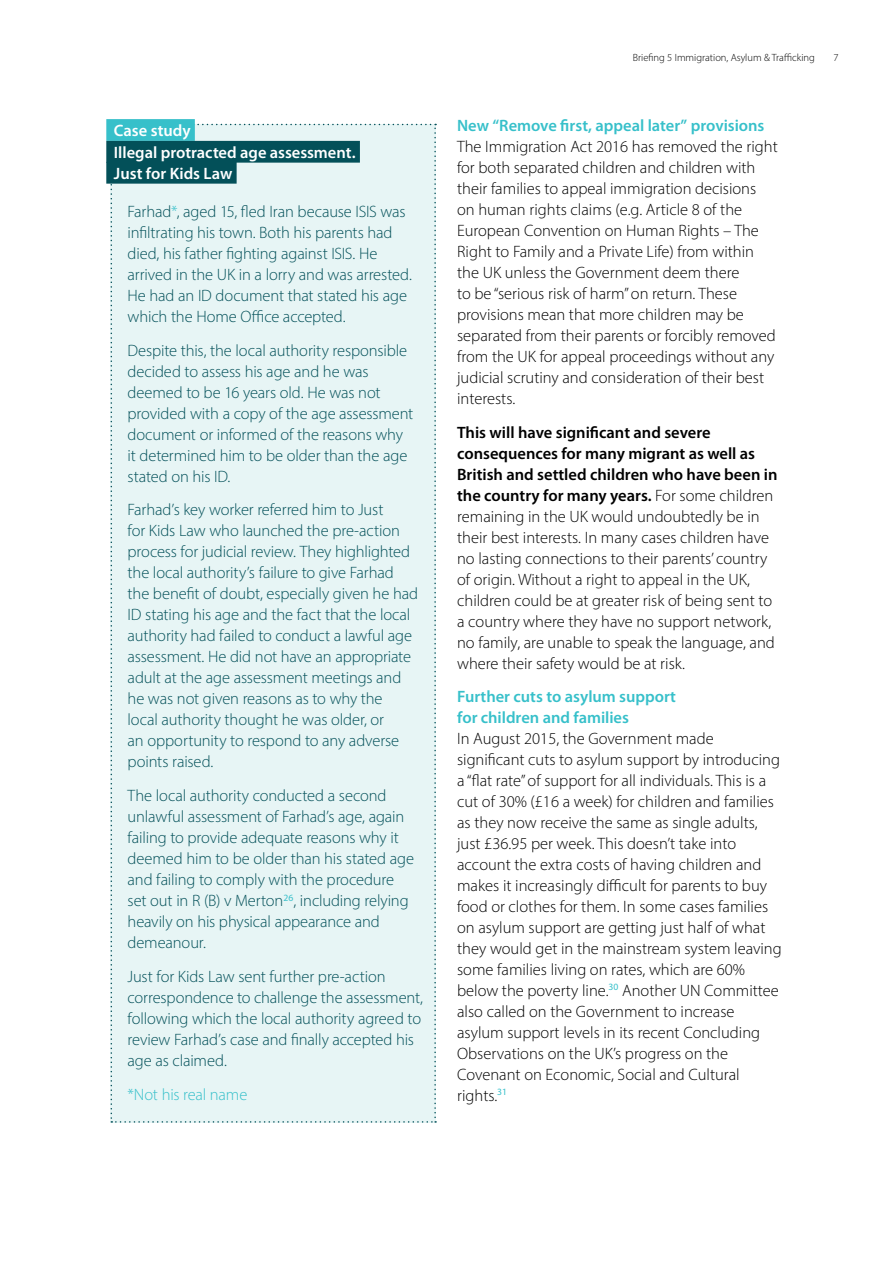
<style>
.page{position:relative;width:893px;height:1263px;background:#fff}
.page>*{position:absolute;margin:0;border:0;box-sizing:border-box;transform-origin:0 0}
.BODY{font:300 16.5px/21px "Myriad Pro";color:#000}
.BODY-2{font:300 16.5px/21px "Myriad Pro";letter-spacing:-.01em;color:#035059}
.t1{font:600 16.5px/21px "Myriad Pro";color:#37c0ca}
.BAR_HEADER_-_DARK_BL{font:600 16.5px "Myriad Pro";color:#fff}
.BODY-3{font:300 16.5px "Myriad Pro";letter-spacing:-.01em;color:#37c0ca}
.t2{font:300 10.5px "Myriad Pro";color:#000}
.s1{color:#37c0ca}
.s2{font-weight:600}
</style>
<div class="page">
<div style="left:111px;top:124px;width:325px;height:999px;background:#e7f5f5"></div>
<div style="left:106px;top:119px;width:89px;height:22px;background:#37c0ca"></div>
<div style="left:106px;top:141px;width:254px;height:22px;background:#035059"></div>
<div style="left:106px;top:162px;width:131px;height:22px;background:#035059"></div>
<p class="BAR_HEADER_-_DARK_BL" style="left:114px;top:120px;width:78px">Case study</p>
<p class="BAR_HEADER_-_DARK_BL" style="left:114px;top:142px;width:243px">Illegal protracted age assessment.</p>
<p class="BAR_HEADER_-_DARK_BL" style="left:114px;top:163px;width:120px">Just for Kids Law</p>
<p class="BODY-2" style="left:128px;top:201px;width:286px">Farhad<span class="s1">*</span>, aged 15, fled Iran because ISIS was infiltrating his town. Both his parents had died, his father fighting against ISIS. He arrived in the UK in a lorry and was arrested.<br>He had an ID document that stated his age which the Home Office accepted.</p>
<p class="BODY-2" style="left:128px;top:339px;width:287px">Despite this, the local authority responsible decided to assess his age and he was deemed to be 16 years old. He was not provided with a copy of the age assessment document or informed of the reasons why it determined him to be older than the age stated on his ID.</p>
<p class="BODY-2" style="left:128px;top:499px;width:292px">Farhad’s key worker referred him to Just<br>for Kids Law who launched the pre-action process for judicial review. They highlighted the local authority’s failure to give Farhad the benefit of doubt, especially given he had ID stating his age and the fact that the local authority had failed to conduct a lawful age assessment. He did not have an appropriate adult at the age assessment meetings and he was not given reasons as to why the<br>local authority thought he was older, or<br>an opportunity to respond to any adverse points raised.</p>
<p class="BODY-2" style="left:128px;top:785px;width:288px">The local authority conducted a second unlawful assessment of Farhad’s age, again failing to provide adequate reasons why it deemed him to be older than his stated age and failing to comply with the procedure set out in R (B) v Merton<sup>26</sup>, including relying heavily on his physical appearance and demeanour.</p>
<p class="BODY-2" style="left:128px;top:966px;width:297px">Just for Kids Law sent further pre-action correspondence to challenge the assessment, following which the local authority agreed to review Farhad’s case and finally accepted his age as claimed.</p>
<p class="BODY-3" style="left:128px;top:1084px;width:121px">*Not his real name</p>
<p class="t2" style="left:633px;top:51px;width:184px">Briefing 5 Immigration, Asylum &amp; Trafficking</p>
<p class="t2" style="left:833px;top:51px;width:7px">7</p>
<h3 class="t1" style="left:457px;top:115px;width:309px">New “Remove first, appeal later” provisions</h3>
<p class="BODY" style="left:457px;top:136px;width:322px">The Immigration Act 2016 has removed the right for both separated children and children with their families to appeal immigration decisions on human rights claims (e.g. Article 8 of the European Convention on Human Rights – The Right to Family and a Private Life) from within the UK unless the Government deem there<br>to be “serious risk of harm” on return. These provisions mean that more children may be separated from their parents or forcibly removed from the UK for appeal proceedings without any judicial scrutiny and consideration of their best interests.</p>
<p class="BODY" style="left:457px;top:422px;width:322px"><span class="s2">This will have significant and severe consequences for many migrant as well as British and settled children who have been in the country for many years.</span> For some children remaining in the UK would undoubtedly be in their best interests. In many cases children have no lasting connections to their parents’ country of origin. Without a right to appeal in the UK, children could be at greater risk of being sent to a country where they have no support network, no family, are unable to speak the language, and where their safety would be at risk.</p>
<h3 class="t1" style="left:457px;top:685px;width:220px">Further cuts to asylum support for children and families</h3>
<p class="BODY" style="left:457px;top:727px;width:326px">In August 2015, the Government made significant cuts to asylum support by introducing a “flat rate” of support for all individuals. This is a cut of 30% (£16 a week) for children and families as they now receive the same as single adults, just £36.95 per week. This doesn’t take into account the extra costs of having children and makes it increasingly difficult for parents to buy food or clothes for them. In some cases families on asylum support are getting just half of what they would get in the mainstream system leaving some families living on rates, which are 60% below the poverty line.<sup>30</sup> Another UN Committee also called on the Government to increase asylum support levels in its recent Concluding Observations on the UK’s progress on the Covenant on Economic, Social and Cultural rights.<sup>31</sup></p>
</div>
